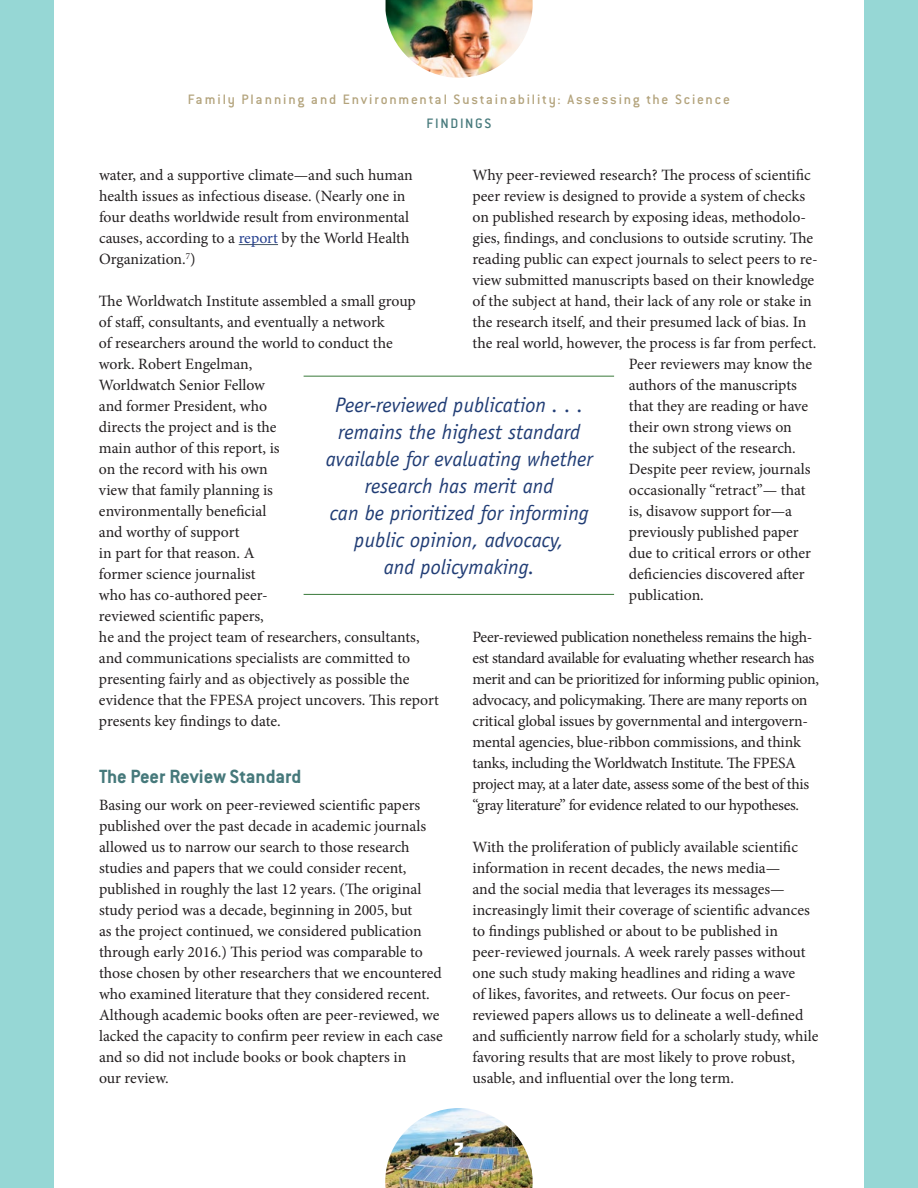
<style>
.page{position:relative;width:918px;height:1188px;background:#fff}
.page>*{position:absolute;margin:0;border:0;box-sizing:border-box;transform-origin:0 0}
.t1{font:italic 21px/27px "Officina Sans";color:#213d75;text-align:center}
.t2{font:700 21px "Conduit ITC Std";color:#46797b}
.t3{font:900 19.5px "Conduit ITC Std";color:#fff}
.t4{font:15.75px/21px "Minion Pro";letter-spacing:-.005em;color:#231f20}
.t5{font:500 15px "Conduit ITC Std";letter-spacing:.12em;color:#b3a37c}
.t6{font:500 15px "Conduit ITC Std";letter-spacing:.105em;color:#46797b}
.s1{color:#25408f}
</style>
<div class="page">
<div style="left:0;top:0;width:54px;height:1188px;background:#96d7d5"></div>
<div style="left:864px;top:0;width:54px;height:1188px;background:#96d7d5"></div>
<img style="left:386px;top:0;width:147px;height:78px">
<img style="left:385px;top:1108px;width:148px;height:80px">
<hr style="left:239px;top:244px;width:39px;height:1px;background:#435363">
<hr style="left:304px;top:376px;width:310px;height:1px;background:#39793a">
<hr style="left:304px;top:594px;width:310px;height:1px;background:#39793a">
<p class="t5" style="left:188px;top:90px;width:544px">Family Planning and Environmental Sustainability: Assessing the Science</p>
<p class="t6" style="left:426px;top:114px;width:66px">FINDINGS</p>
<p class="t4" style="left:472px;top:164px;width:340px">Why peer-reviewed research? The process of scientific</p>
<p class="t4" style="left:472px;top:185px;width:334px">peer review is designed to provide a system of checks</p>
<p class="t4" style="left:472px;top:206px;width:335px">on published research by exposing ideas, methodolo-</p>
<p class="t4" style="left:472px;top:227px;width:342px">gies, findings, and conclusions to outside scrutiny. The</p>
<p class="t4" style="left:472px;top:248px;width:347px">reading public can expect journals to select peers to re-</p>
<p class="t4" style="left:472px;top:269px;width:343px">view submitted manuscripts based on their knowledge</p>
<p class="t4" style="left:472px;top:290px;width:341px">of the subject at hand, their lack of any role or stake in</p>
<p class="t4" style="left:472px;top:311px;width:335px">the research itself, and their presumed lack of bias. In</p>
<p class="t4" style="left:472px;top:332px;width:344px">the real world, however, the process is far from perfect.</p>
<p class="t4" style="left:629px;top:353px;width:185px">Peer reviewers may know the</p>
<p class="t4" style="left:629px;top:374px;width:170px">authors of the manuscripts</p>
<p class="t4" style="left:629px;top:395px;width:181px">that they are reading or have</p>
<p class="t4" style="left:629px;top:416px;width:164px">their own strong views on</p>
<p class="t4" style="left:629px;top:437px;width:167px">the subject of the research.</p>
<p class="t4" style="left:629px;top:458px;width:183px">Despite peer review, journals</p>
<p class="t4" style="left:629px;top:479px;width:178px">occasionally “retract”— that</p>
<p class="t4" style="left:629px;top:500px;width:165px">is, disavow support for—a</p>
<p class="t4" style="left:629px;top:521px;width:171px">previously published paper</p>
<p class="t4" style="left:629px;top:542px;width:184px">due to critical errors or other</p>
<p class="t4" style="left:629px;top:563px;width:177px">deficiencies discovered after</p>
<p class="t4" style="left:629px;top:584px;width:75px">publication.</p>
<p class="t4" style="left:472px;top:626px;width:348px">Peer-reviewed publication nonetheless remains the high&shy;est standard available for evaluating whether research has merit and can be prioritized for informing public opinion, advocacy, and policymaking. There are many reports on critical global issues by governmental and intergovern&shy;mental agencies, blue-ribbon commissions, and think tanks, including the Worldwatch Institute. The FPESA project may, at a later date, assess some of the best of this “gray literature” for evidence related to our hypotheses.</p>
<p class="t4" style="left:472px;top:836px;width:348px">With the proliferation of publicly available scientific information in recent decades, the news media—<br>and the social media that leverages its messages— increasingly limit their coverage of scientific advances to findings published or about to be published in peer-reviewed journals. A week rarely passes without one such study making headlines and riding a wave<br>of likes, favorites, and retweets. Our focus on peer&shy;reviewed papers allows us to delineate a well-defined and sufficiently narrow field for a scholarly study, while favoring results that are most likely to prove robust, usable, and influential over the long term.</p>
<p class="t4" style="left:99px;top:165px;width:315px">water, and a supportive climate—and such human health issues as infectious disease. (Nearly one in four deaths worldwide result from environmental causes, according to a <span class="s1">report</span> by the World Health Organization. <sup>7</sup>)</p>
<p class="t4" style="left:99px;top:291px;width:341px">The Worldwatch Institute assembled a small group<br>of staff, consultants, and eventually a network<br>of researchers around the world to conduct the<br>work. Robert Engelman,<br>Worldwatch Senior Fellow<br>and former President, who<br>directs the project and is the<br>main author of this report, is<br>on the record with his own<br>view that family planning is<br>environmentally beneficial<br>and worthy of support<br>in part for that reason. A<br>former science journalist<br>who has co-authored peer-<br>reviewed scientific papers,<br>he and the project team of researchers, consultants, and communications specialists are committed to presenting fairly and as objectively as possible the evidence that the FPESA project uncovers. This report presents key findings to date.</p>
<h1 class="t2" style="left:99px;top:764px;width:204px">The Peer Review Standard</h1>
<p class="t4" style="left:99px;top:795px;width:345px">Basing our work on peer-reviewed scientific papers published over the past decade in academic journals allowed us to narrow our search to those research studies and papers that we could consider recent, published in roughly the last 12 years. (The original study period was a decade, beginning in 2005, but<br>as the project continued, we considered publication through early 2016.) This period was comparable to those chosen by other researchers that we encountered who examined literature that they considered recent.<br>Although academic books often are peer-reviewed, we lacked the capacity to confirm peer review in each case and so did not include books or book chapters in<br>our review.</p>
<h1 class="t1" style="left:326px;top:392px;width:269px">Peer-reviewed publication . . . remains the highest standard available for evaluating whether research has merit and<br>can be prioritized for informing public opinion, advocacy,<br>and policymaking.</h1>
<p class="t3" style="left:454px;top:1138px;width:12px">7</p>
</div>
